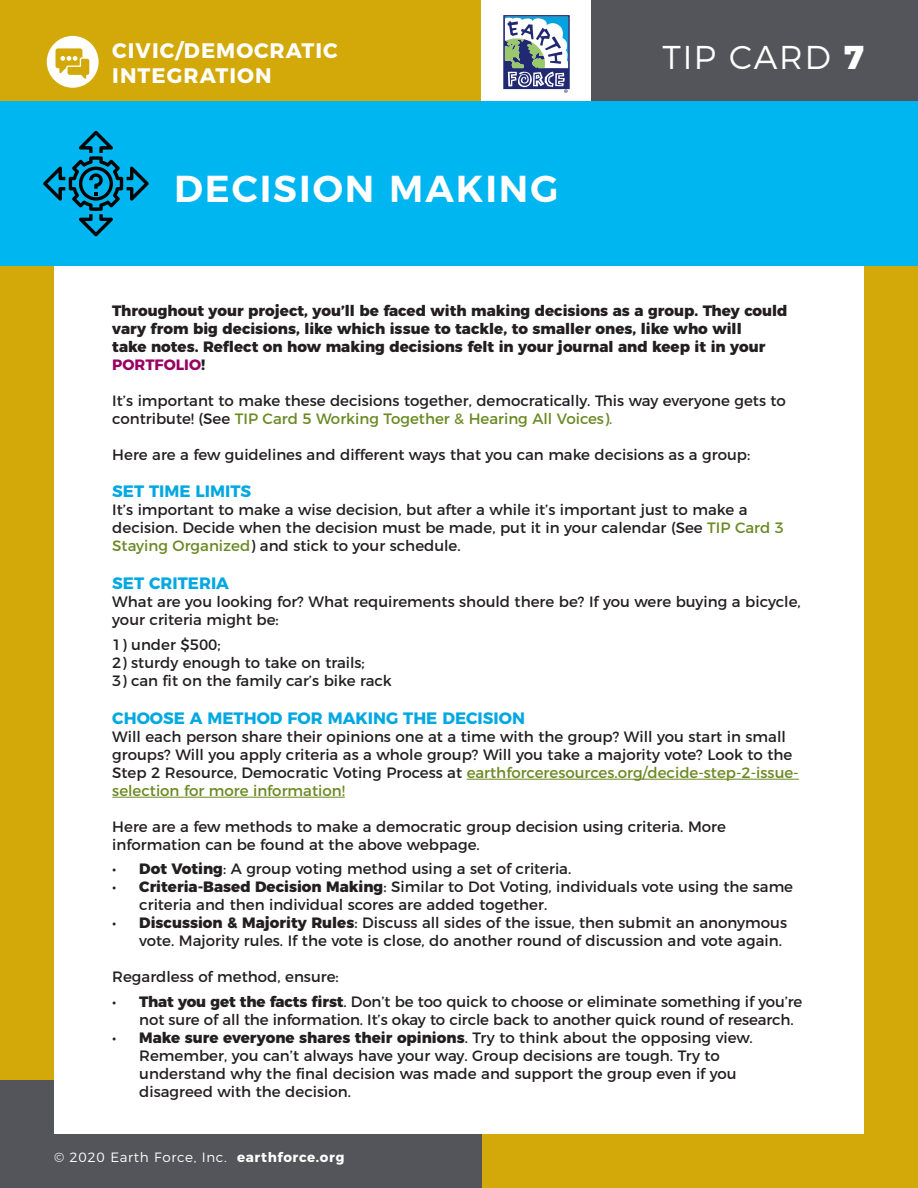
<style>
.page{position:relative;width:918px;height:1188px;background:#d3a809}
.page>*{position:absolute;margin:0;border:0;box-sizing:border-box;transform-origin:0 0}
.t1{font:600 37.5px "Montserrat";letter-spacing:.05em;color:#fff}
.t2{font:300 33px "Montserrat";letter-spacing:.05em;color:#fff}
.t3{font:700 21px/25.5px "Montserrat";letter-spacing:.05em;color:#fff}
.t4{font:700 16.5px "Montserrat";color:#00a8e2}
.Tip_body{font:15px/18px "Montserrat";color:#231f20}
.Body_before_list{font:15px/18px "Montserrat";color:#231f20}
.Tip_First_graph{font:800 15px/18px "Montserrat";color:#231f20}
.t5{font:300 13.5px "Montserrat";letter-spacing:.05em;color:#fff}
.s1{font-weight:800}
.s2{font-weight:700;color:#990163}
.s3{color:#6a8922}
.s4{font-weight:700}
</style>
<div class="page">
<div style="left:0;top:1080px;width:481px;height:108px;background:#54555a"></div>
<div style="left:481px;top:0;width:143px;height:135px;background:#fff"></div>
<div style="left:592px;top:0;width:326px;height:197px;background:#54555a"></div>
<div style="left:54px;top:102px;width:810px;height:1032px;background:#fff"></div>
<div style="left:0;top:102px;width:918px;height:164px;background:#00b6f1"></div>
<svg style="left:503px;top:15px;width:67px;height:78px"></svg>
<div style="left:47px;top:36px;width:52px;height:52px;background:#fff;border-radius:50%"></div>
<svg style="left:55px;top:48px;width:34px;height:31px"></svg>
<svg style="left:43px;top:131px;width:106px;height:105px"></svg>
<hr style="left:467px;top:779px;width:332px;height:1px;background:#6a8922">
<hr style="left:112px;top:797px;width:233px;height:1px;background:#6a8922">
<h3 class="t3" style="left:112px;top:36px;width:227px">CIVIC/DEMOCRATIC<br>INTEGRATION</h3>
<h1 class="t1" style="left:174px;top:158px;width:386px">DECISION MAKING</h1>
<h2 class="t2" style="left:663px;top:32px;width:203px">TIP CARD <span class="s1">7</span></h2>
<p class="Tip_First_graph" style="left:112px;top:300px;width:677px">Throughout your project, you’ll be faced with making decisions as a group. They could vary from big decisions, like which issue to tackle, to smaller ones, like who will<br>take notes. Reflect on how making decisions felt in your journal and keep it in your <span class="s2">PORTFOLIO</span>!</p>
<p class="Tip_body" style="left:112px;top:390px;width:675px">It’s important to make these decisions together, democratically. This way everyone gets to contribute! (See <span class="s3">TIP Card 5 Working Together &amp; Hearing All Voices).</span></p>
<p class="Tip_body" style="left:112px;top:444px;width:640px">Here are a few guidelines and different ways that you can make decisions as a group:</p>
<h1 class="t4" style="left:112px;top:478px;width:140px">SET TIME LIMITS</h1>
<p class="Tip_body" style="left:112px;top:500px;width:673px">It’s important to make a wise decision, but after a while it’s important just to make a decision. Decide when the decision must be made, put it in your calendar (See <span class="s3">TIP Card 3<br>Staying Organized</span>) and stick to your schedule.</p>
<h1 class="t4" style="left:112px;top:570px;width:118px">SET CRITERIA</h1>
<p class="Body_before_list" style="left:112px;top:592px;width:690px">What are you looking for? What requirements should there be? If you were buying a bicycle, your criteria might be:</p>
<p class="Tip_body" style="left:112px;top:634px;width:110px">1) under $500;</p>
<p class="Tip_body" style="left:112px;top:652px;width:254px">2) sturdy enough to take on trails;</p>
<p class="Tip_body" style="left:112px;top:670px;width:281px">3) can fit on the family car’s bike rack</p>
<h1 class="t4" style="left:112px;top:704px;width:414px">CHOOSE A METHOD FOR MAKING THE DECISION</h1>
<p class="Tip_body" style="left:112px;top:726px;width:688px">Will each person share their opinions one at a time with the group? Will you start in small groups? Will you apply criteria as a whole group? Will you take a majority vote? Look to the Step 2 Resource, Democratic Voting Process at <span class="s3">earthforceresources.org/decide-step-2-issue&shy;selection for more information!</span></p>
<p class="Body_before_list" style="left:112px;top:816px;width:615px">Here are a few methods to make a democratic group decision using criteria. More information can be found at the above webpage.</p>
<p class="Tip_body" style="left:112px;top:859px;width:461px">• <span class="s1">Dot Voting</span>: A group voting method using a set of criteria.</p>
<p class="Tip_body" style="left:139px;top:877px;width:655px;text-indent:-27px">• <span class="s1">Criteria-Based Decision Making</span>: Similar to Dot Voting, individuals vote using the same criteria and then individual scores are added together.</p>
<p class="Tip_body" style="left:139px;top:913px;width:649px;text-indent:-27px">• <span class="s1">Discussion &amp; Majority Rules</span>: Discuss all sides of the issue, then submit an anonymous vote. Majority rules. If the vote is close, do another round of discussion and vote again.</p>
<p class="Body_before_list" style="left:112px;top:967px;width:228px">Regardless of method, ensure:</p>
<p class="Tip_body" style="left:139px;top:992px;width:665px;text-indent:-27px">• <span class="s1">That you get the facts first</span>. Don’t be too quick to choose or eliminate something if you’re not sure of all the information. It’s okay to circle back to another quick round of research.</p>
<p class="Tip_body" style="left:139px;top:1028px;width:615px;text-indent:-27px">• <span class="s1">Make sure everyone shares their opinions</span>. Try to think about the opposing view.<br>Remember, you can’t always have your way. Group decisions are tough. Try to understand why the final decision was made and support the group even if you disagreed with the decision.</p>
<p class="t5" style="left:54px;top:1146px;width:292px">© 2020 Earth Force, Inc. <span class="s4">earthforce.org</span></p>
</div>
